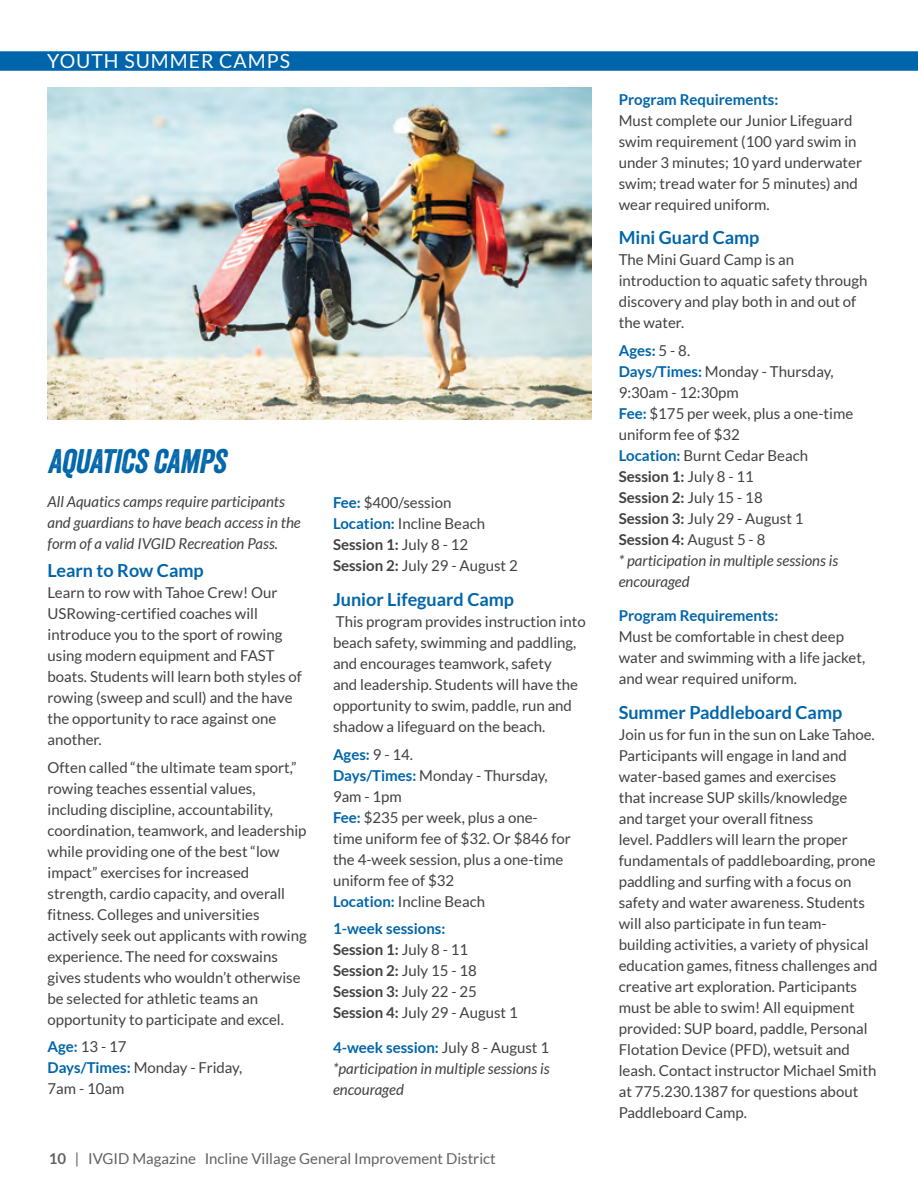
<style>
.page{position:relative;width:918px;height:1188px;background:#fff}
.page>*{position:absolute;margin:0;border:0;box-sizing:border-box;transform-origin:0 0}
.t1{font:italic 33px "Veneer";color:#0065aa}
.t2{font:19.5px "Lato";letter-spacing:.05em;color:#fff}
.t3{font:700 18px "Lato";color:#0065aa}
.t4{font:15px/21px "Lato";color:#414042}
.t5{font:italic 15px/21px "Lato";color:#414042}
.t6{font:15px "Lato";color:#606163}
.t7{font:700 15px "Lato";color:#0065aa}
.s1{font-weight:700;color:#0065aa}
.s2{font-weight:700}
.s3{font-weight:700;font-style:normal;color:#0065aa}
.s4{font-style:normal}
.s5{font-style:italic}
</style>
<div class="page">
<div style="left:0;top:51px;width:918px;height:20px;background:#0065aa"></div>
<img style="left:47px;top:87px;width:545px;height:333px">
<h2 class="t2" style="left:47px;top:50px;width:244px">YOUTH SUMMER CAMPS</h2>
<h1 class="t1" style="left:48px;top:441px;width:186px">AQUATICSCAMPS</h1>
<p class="t5" style="left:48px;top:492px;width:255px">All Aquatics camps require participants and guardians to have beach access in the form of a valid IVGID Recreation Pass.</p>
<p class="t3" style="left:48px;top:560px;width:158px">Learn to Row Camp</p>
<p class="t4" style="left:48px;top:582px;width:256px">Learn to row with Tahoe Crew! Our<br>USRowing-certified coaches will introduce you to the sport of rowing using modern equipment and FAST boats. Students will learn both styles of rowing (sweep and scull) and the have the opportunity to race against one another.</p>
<p class="t4" style="left:48px;top:757px;width:261px">Often called “the ultimate team sport,” rowing teaches essential values, including discipline, accountability, coordination, teamwork, and leadership while providing one of the best “low impact” exercises for increased strength, cardio capacity, and overall fitness. Colleges and universities actively seek out applicants with rowing experience. The need for coxswains gives students who wouldn’t otherwise be selected for athletic teams an opportunity to participate and excel.</p>
<p class="t4" style="left:48px;top:1036px;width:196px"><span class="s1">Age:</span> 13 - 17<br><span class="s1">Days/Times:</span> Monday - Friday,<br>7am - 10am</p>
<p class="t4" style="left:333px;top:492px;width:186px"><span class="s1">Fee:</span> $400/session<br><span class="s1">Location:</span> Incline Beach<br><span class="s2">Session 1:</span> July 8 - 12<br><span class="s2">Session 2:</span> July 29 - August 2</p>
<p class="t3" style="left:333px;top:589px;width:183px">Junior Lifeguard Camp</p>
<p class="t4" style="left:333px;top:611px;width:254px">This program provides instruction into beach safety, swimming and paddling, and encourages teamwork, safety<br>and leadership. Students will have the opportunity to swim, paddle, run and shadow a lifeguard on the beach.</p>
<p class="t4" style="left:333px;top:744px;width:239px"><span class="s1">Ages:</span> 9 - 14.<br><span class="s1">Days/Times:</span> Monday - Thursday,<br>9am - 1pm<br><span class="s1">Fee:</span> $235 per week, plus a one&shy;time uniform fee of $32. Or $846 for the 4-week session, plus a one-time uniform fee of $32<br><span class="s1">Location:</span> Incline Beach</p>
<p class="t4" style="left:333px;top:918px;width:186px"><span class="s1">1-week sessions:<br></span><span class="s2">Session 1:</span> July 8 - 11<br><span class="s2">Session 2:</span> July 15 - 18<br><span class="s2">Session 3:</span> July 22 - 25<br><span class="s2">Session 4:</span> July 29 - August 1</p>
<p class="t5" style="left:333px;top:1037px;width:218px;text-align:justify"><span class="s3">4-week session:</span> <span class="s4">July 8 - August 1 </span>*participation in multiple sessions is encouraged</p>
<p class="t6" style="left:49px;top:1150px;width:448px"><span class="s2">10</span> | IVGID Magazine Incline Village General Improvement District</p>
<p class="t7" style="left:619px;top:91px;width:161px">Program Requirements:</p>
<p class="t4" style="left:619px;top:110px;width:245px">Must complete our Junior Lifeguard swim requirement (100 yard swim in under 3 minutes; 10 yard underwater swim; tread water for 5 minutes) and wear required uniform.</p>
<p class="t3" style="left:619px;top:227px;width:142px">Mini Guard Camp</p>
<p class="t4" style="left:619px;top:249px;width:250px">The Mini Guard Camp is an introduction to aquatic safety through discovery and play both in and out of the water.</p>
<p class="t4" style="left:619px;top:340px;width:236px"><span class="s1">Ages:</span> 5 - 8.<br><span class="s1">Days/Times:</span> Monday - Thursday,<br>9:30am - 12:30pm<br><span class="s1">Fee:</span> $175 per week, plus a one-time uniform fee of $32<br><span class="s1">Location:</span> Burnt Cedar Beach<br><span class="s2">Session 1:</span> July 8 - 11<br><span class="s2">Session 2:</span> July 15 - 18<br><span class="s2">Session 3:</span> July 29 - August 1<br><span class="s2">Session 4:</span> August 5 - 8<br><span class="s5">* participation in multiple sessions is encouraged</span></p>
<p class="t7" style="left:619px;top:607px;width:161px">Program Requirements:</p>
<p class="t4" style="left:619px;top:626px;width:248px">Must be comfortable in chest deep water and swimming with a life jacket, and wear required uniform.</p>
<p class="t3" style="left:619px;top:702px;width:225px">Summer Paddleboard Camp</p>
<p class="t4" style="left:619px;top:724px;width:260px">Join us for fun in the sun on Lake Tahoe.<br>Participants will engage in land and water-based games and exercises<br>that increase SUP skills/knowledge<br>and target your overall fitness<br>level. Paddlers will learn the proper fundamentals of paddleboarding, prone paddling and surfing with a focus on safety and water awareness. Students will also participate in fun team&shy;building activities, a variety of physical education games, fitness challenges and creative art exploration. Participants must be able to swim! All equipment provided: SUP board, paddle, Personal Flotation Device (PFD), wetsuit and leash. Contact instructor Michael Smith at 775.230.1387 for questions about Paddleboard Camp.</p>
</div>
